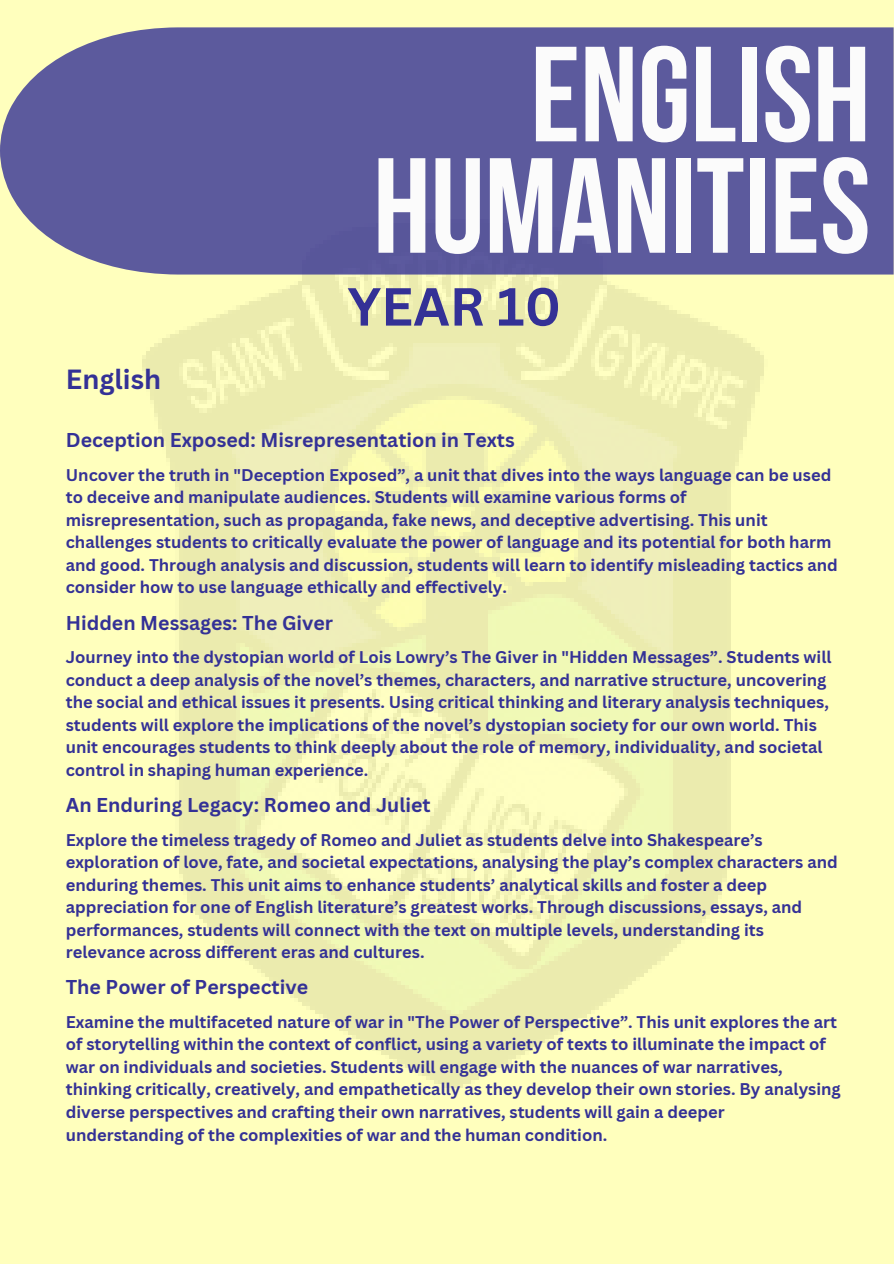
<style>
.page{position:relative;width:894px;height:1264px;background:#fff}
.page>*{position:absolute;margin:0;border:0;box-sizing:border-box;transform-origin:0 0}
.t1{font:135px/111.3px "Bebas Neue Cyrillic";color:#fbfbfb;text-align:right}
.t2{font:700 52.35px "Canva Sans";color:#343196}
.t3{font:700 27px "Canva Sans";color:#343196}
.t4{font:700 19.5px "Canva Sans";color:#343196}
.t5{font:700 16.5px/22.5px "Canva Sans";color:#343196}
</style>
<div class="page">
<div style="left:0;top:0;width:893px;height:1263px;background:linear-gradient(to right,#f9f9b9,#f8f8b9)"></div>
<div style="left:0;top:27px;width:893px;height:247px;background:#5c5a9d"></div>
<h1 class="t1" style="left:373px;top:52px;width:499px">ENGLISH hUMANITIES</h1>
<p class="t2" style="left:347px;top:270px;width:215px">YEAR 10</p>
<h2 class="t3" style="left:66px;top:360px;width:97px">English</h2>
<h3 class="t4" style="left:66px;top:426px;width:450px">Deception Exposed: Misrepresentation in Texts</h3>
<h4 class="t5" style="left:66px;top:463px;width:773px">Uncover the truth in "Deception Exposed”, a unit that dives into the ways language can be used to deceive and manipulate audiences. Students will examine various forms of misrepresentation, such as propaganda, fake news, and deceptive advertising. This unit challenges students to critically evaluate the power of language and its potential for both harm and good. Through analysis and discussion, students will learn to identify misleading tactics and consider how to use language ethically and effectively.</h4>
<p class="t4" style="left:66px;top:608px;width:269px">Hidden Messages: The Giver</p>
<h4 class="t5" style="left:66px;top:645px;width:767px">Journey into the dystopian world of Lois Lowry’s The Giver in "Hidden Messages”. Students will conduct a deep analysis of the novel’s themes, characters, and narrative structure, uncovering the social and ethical issues it presents. Using critical thinking and literary analysis techniques, students will explore the implications of the novel’s dystopian society for our own world. This unit encourages students to think deeply about the role of memory, individuality, and societal control in shaping human experience.</h4>
<p class="t4" style="left:66px;top:791px;width:366px">An Enduring Legacy: Romeo and Juliet</p>
<h4 class="t5" style="left:66px;top:828px;width:773px">Explore the timeless tragedy of Romeo and Juliet as students delve into Shakespeare’s exploration of love, fate, and societal expectations, analysing the play’s complex characters and enduring themes. This unit aims to enhance students’ analytical skills and foster a deep appreciation for one of English literature’s greatest works. Through discussions, essays, and performances, students will connect with the text on multiple levels, understanding its relevance across different eras and cultures.</h4>
<p class="t4" style="left:66px;top:973px;width:244px">The Power of Perspective</p>
<h4 class="t5" style="left:66px;top:1010px;width:776px">Examine the multifaceted nature of war in "The Power of Perspective”. This unit explores the art of storytelling within the context of conflict, using a variety of texts to illuminate the impact of war on individuals and societies. Students will engage with the nuances of war narratives, thinking critically, creatively, and empathetically as they develop their own stories. By analysing diverse perspectives and crafting their own narratives, students will gain a deeper understanding of the complexities of war and the human condition.</h4>
</div>
